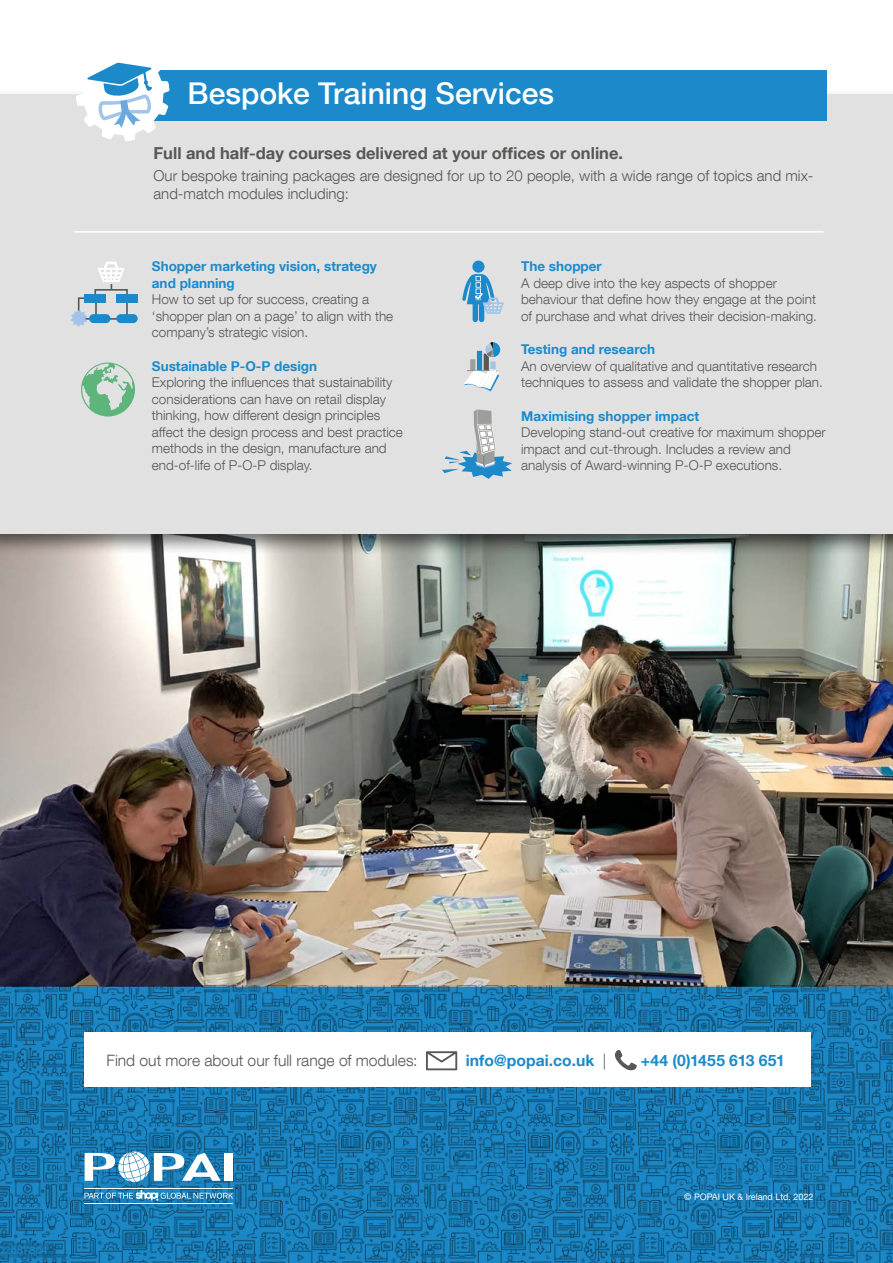
<style>
.page{position:relative;width:893px;height:1263px;background:#fff}
.page>*{position:absolute;margin:0;border:0;box-sizing:border-box;transform-origin:0 0}
.t1{font:500 30px "Helvetica Neue LT Com";color:#fff}
.t2{font:700 16.5px "Helvetica Neue LT Com";color:#575756}
.t3{font:300 15.6px "Helvetica Neue LT Com";color:#575756}
.t4{font:700 15.6px "Helvetica Neue LT Com";letter-spacing:.005em;color:#1c8aca}
.t5{font:300 15px/18px "Helvetica Neue LT Com";color:#575756}
.t6{font:300 13.5px/16.5px "Helvetica Neue LT Com";color:#575756}
.t7{font:700 13.5px/16.5px "Helvetica Neue LT Com";color:#1c8aca}
.t8{font:9px "Helvetica Neue LT Com";color:#fff}
.s1{font-weight:300;color:#575756}
</style>
<div class="page">
<img style="left:0;top:556px;width:893px;height:430px">
<div style="left:0;top:89px;width:893px;height:467px;background:#000;opacity:.55"></div>
<div style="left:0;top:95px;width:893px;height:439px;background:#e1e1e1"></div>
<hr style="left:75px;top:231px;width:748px;height:2px;background:#fff">
<svg style="left:81px;top:362px;width:54px;height:54px"></svg>
<div style="left:117px;top:294px;width:21px;height:8px;background:#1b8acb"></div>
<div style="left:116px;top:314px;width:22px;height:9px;background:#1b8acb;border-radius:4px"></div>
<svg style="left:71px;top:262px;width:58px;height:65px"></svg>
<div style="left:472px;top:261px;width:13px;height:12px;background:#1b8acb;border-radius:50%"></div>
<svg style="left:462px;top:274px;width:42px;height:48px"></svg>
<div style="left:484px;top:354px;width:5px;height:16px;background:#575756"></div>
<div style="left:477px;top:351px;width:5px;height:19px;background:#1b8acb"></div>
<div style="left:490px;top:362px;width:6px;height:8px;background:#a4c2e7"></div>
<div style="left:470px;top:359px;width:5px;height:11px;background:#9d9d9c"></div>
<svg style="left:485px;top:342px;width:15px;height:15px"></svg>
<svg style="left:464px;top:368px;width:35px;height:23px"></svg>
<svg style="left:442px;top:409px;width:70px;height:70px"></svg>
<div style="left:122px;top:70px;width:705px;height:51px;background:#1c8aca"></div>
<svg style="left:71px;top:62px;width:99px;height:79px"></svg>
<img style="left:0;top:986px;width:893px;height:277px">
<svg style="left:85px;top:1190px;width:148px;height:10px"></svg>
<div style="left:224px;top:1153px;width:9px;height:28px;background:#fff"></div>
<hr style="left:85px;top:1188px;width:148px;height:1px;background:#fff">
<hr style="left:85px;top:1203px;width:148px;height:1px;background:#fff">
<svg style="left:85px;top:1151px;width:136px;height:31px"></svg>
<div style="left:84px;top:1032px;width:726px;height:54px;background:#fff"></div>
<svg style="left:426px;top:1051px;width:31px;height:19px"></svg>
<svg style="left:615px;top:1050px;width:22px;height:20px"></svg>
<p class="t1" style="left:188px;top:75px;width:368px">Bespoke Training Services</p>
<p class="t2" style="left:153px;top:143px;width:471px">Full and half-day courses delivered at your offices or online.</p>
<p class="t5" style="left:153px;top:167px;width:661px">Our bespoke training packages are designed for up to 20 people, with a wide range of topics and mix&shy;and-match modules including:</p>
<p class="t7" style="left:152px;top:258px;width:226px">Shopper marketing vision, strategy and planning</p>
<p class="t6" style="left:152px;top:291px;width:243px">How to set up for success, creating a ‘shopper plan on a page’ to align with the company’s strategic vision.</p>
<p class="t7" style="left:152px;top:357px;width:167px">Sustainable P-O-P design</p>
<p class="t6" style="left:152px;top:374px;width:252px">Exploring the influences that sustainability considerations can have on retail display thinking, how different design principles affect the design process and best practice methods in the design, manufacture and end-of-life of P-O-P display.</p>
<p class="t7" style="left:521px;top:258px;width:82px">The shopper</p>
<p class="t6" style="left:521px;top:274px;width:297px">A deep dive into the key aspects of shopper behaviour that define how they engage at the point of purchase and what drives their decision-making.</p>
<p class="t7" style="left:521px;top:341px;width:136px">Testing and research</p>
<p class="t6" style="left:521px;top:357px;width:303px">An overview of qualitative and quantitative research techniques to assess and validate the shopper plan.</p>
<p class="t7" style="left:521px;top:407px;width:180px">Maximising shopper impact</p>
<p class="t6" style="left:521px;top:424px;width:306px">Developing stand-out creative for maximum shopper impact and cut-through. Includes a review and analysis of Award-winning P-O-P executions.</p>
<p class="t3" style="left:107px;top:1051px;width:312px">Find out more about our full range of modules:</p>
<p class="t4" style="left:466px;top:1050px;width:142px">info@popai.co.uk <span class="s1">|</span></p>
<p class="t4" style="left:641px;top:1050px;width:145px">+44 (0)1455 613 651</p>
<p class="t8" style="left:684px;top:1191px;width:131px">© POPAI UK &amp; Ireland Ltd. 2022</p>
</div>
